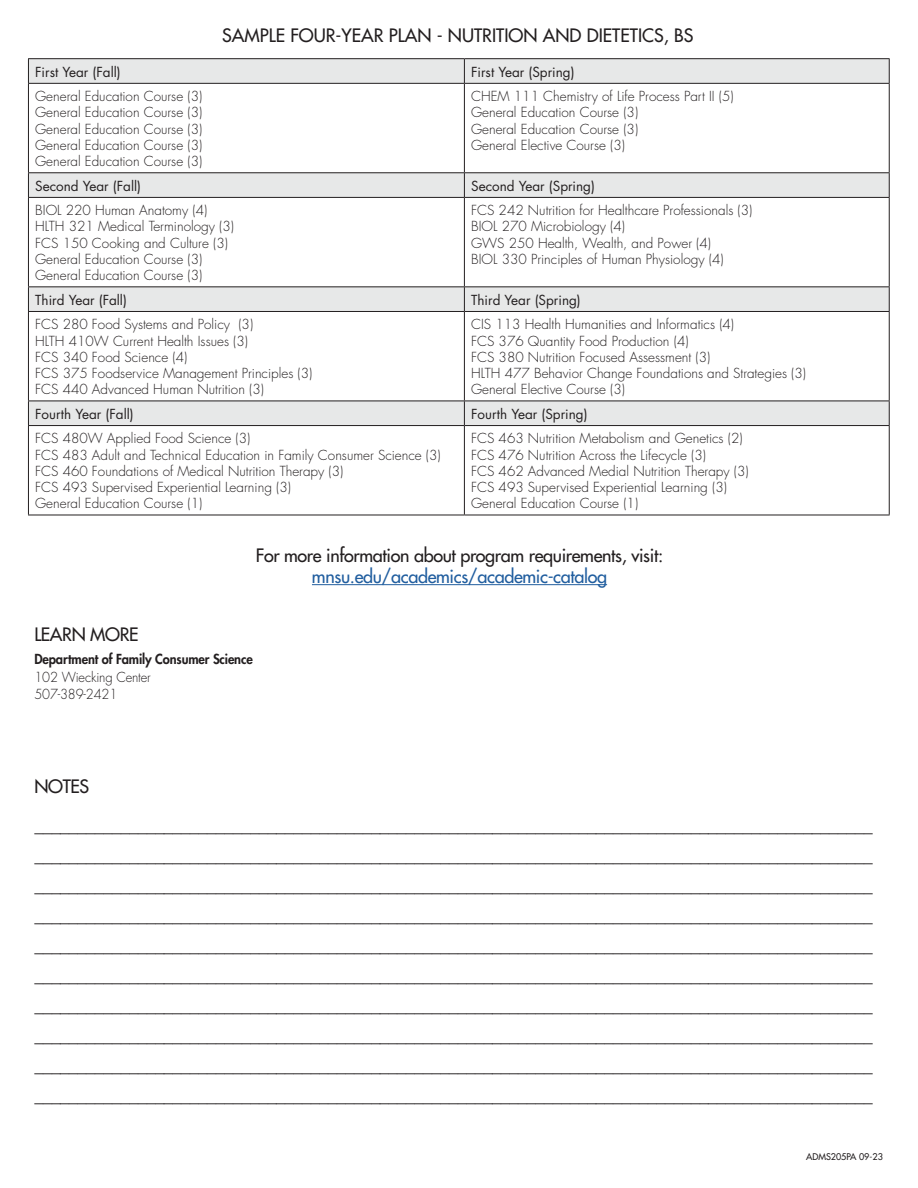
<style>
.page{position:relative;width:918px;height:1188px;background:#fff}
.page>*{position:absolute;margin:0;border:0;box-sizing:border-box;transform-origin:0 0}
.t1{font:500 18px/30px "Futura Std";letter-spacing:-.02em;color:#231f20}
.t2{font:500 18px "Futura Std";color:#231f20}
.t3{font:500 18px "Futura Std";letter-spacing:-.02em;color:#215e9f}
.t4{font:300 13.5px/16.2px "Futura Std";color:#231f20}
.t5{font:13.5px "Futura Std";color:#231f20}
.t6{font:800 13.5px "Futura Std";letter-spacing:-.01em;color:#231f20;scale:.95 1}
.t7{font:300 13.5px/17.2px "Futura Std";color:#231f20;scale:.95 1}
.t8{font:500 9px "Futura Std";color:#231f20}
</style>
<div class="page">
<hr style="left:312px;top:584px;width:295px;height:1px;background:#215e9f">
<svg style="left:29px;top:59px;width:860px;height:366px"></svg>
<hr style="left:28px;top:58px;width:436px;height:1px;background:#231f20">
<svg style="left:28px;top:59px;width:1px;height:24px"></svg>
<hr style="left:464px;top:58px;width:426px;height:1px;background:#231f20">
<svg style="left:464px;top:59px;width:1px;height:24px"></svg>
<svg style="left:889px;top:59px;width:1px;height:24px"></svg>
<hr style="left:28px;top:83px;width:436px;height:1px;background:#231f20">
<hr style="left:28px;top:84px;width:1px;height:88px;background:#231f20">
<hr style="left:464px;top:83px;width:426px;height:1px;background:#231f20">
<hr style="left:464px;top:84px;width:1px;height:88px;background:#231f20">
<hr style="left:889px;top:84px;width:1px;height:88px;background:#231f20">
<hr style="left:28px;top:172px;width:436px;height:1px;background:#231f20">
<svg style="left:28px;top:173px;width:1px;height:24px"></svg>
<hr style="left:464px;top:172px;width:426px;height:1px;background:#231f20">
<svg style="left:464px;top:173px;width:1px;height:24px"></svg>
<svg style="left:889px;top:173px;width:1px;height:24px"></svg>
<hr style="left:28px;top:197px;width:436px;height:1px;background:#231f20">
<hr style="left:28px;top:198px;width:1px;height:88px;background:#231f20">
<hr style="left:464px;top:197px;width:426px;height:1px;background:#231f20">
<hr style="left:464px;top:198px;width:1px;height:88px;background:#231f20">
<hr style="left:889px;top:198px;width:1px;height:88px;background:#231f20">
<hr style="left:28px;top:286px;width:436px;height:1px;background:#231f20">
<svg style="left:28px;top:287px;width:1px;height:24px"></svg>
<hr style="left:464px;top:286px;width:426px;height:1px;background:#231f20">
<svg style="left:464px;top:287px;width:1px;height:24px"></svg>
<svg style="left:889px;top:287px;width:1px;height:24px"></svg>
<hr style="left:28px;top:311px;width:436px;height:1px;background:#231f20">
<hr style="left:28px;top:312px;width:1px;height:89px;background:#231f20">
<hr style="left:464px;top:311px;width:426px;height:1px;background:#231f20">
<hr style="left:464px;top:312px;width:1px;height:89px;background:#231f20">
<hr style="left:889px;top:312px;width:1px;height:89px;background:#231f20">
<hr style="left:28px;top:401px;width:436px;height:1px;background:#231f20">
<svg style="left:28px;top:401px;width:1px;height:24px"></svg>
<hr style="left:464px;top:401px;width:426px;height:1px;background:#231f20">
<svg style="left:464px;top:401px;width:1px;height:24px"></svg>
<svg style="left:889px;top:401px;width:1px;height:24px"></svg>
<hr style="left:28px;top:425px;width:436px;height:1px;background:#231f20">
<hr style="left:28px;top:426px;width:1px;height:89px;background:#231f20">
<hr style="left:464px;top:425px;width:426px;height:1px;background:#231f20">
<hr style="left:464px;top:426px;width:1px;height:89px;background:#231f20">
<hr style="left:889px;top:426px;width:1px;height:89px;background:#231f20">
<hr style="left:28px;top:515px;width:436px;height:1px;background:#231f20">
<hr style="left:464px;top:515px;width:426px;height:1px;background:#231f20">
<h1 class="t2" style="left:222px;top:24px;width:473px">SAMPLE FOUR-YEAR PLAN - NUTRITION AND DIETETICS, BS</h1>
<p class="t5" style="left:35px;top:63px;width:87px">First Year (Fall)</p>
<p class="t5" style="left:471px;top:63px;width:105px">First Year (Spring)</p>
<p class="t4" style="left:35px;top:89px;width:169px;text-align:justify">General Education Course (3)<br>General Education Course (3)<br>General Education Course (3)<br>General Education Course (3)<br>General Education Course (3)</p>
<p class="t4" style="left:471px;top:89px;width:264px">CHEM 111 Chemistry of Life Process Part II (5)<br>General Education Course (3)<br>General Education Course (3)<br>General Elective Course (3)</p>
<p class="t5" style="left:35px;top:177px;width:107px">Second Year (Fall)</p>
<p class="t5" style="left:471px;top:177px;width:125px">Second Year (Spring)</p>
<p class="t4" style="left:35px;top:203px;width:200px">BIOL 220 Human Anatomy (4)<br>HLTH 321 Medical Terminology (3)<br>FCS 150 Cooking and Culture (3)<br>General Education Course (3)<br>General Education Course (3)</p>
<p class="t4" style="left:471px;top:203px;width:283px">FCS 242 Nutrition for Healthcare Professionals (3)<br>BIOL 270 Microbiology (4)<br>GWS 250 Health, Wealth, and Power (4)<br>BIOL 330 Principles of Human Physiology (4)</p>
<p class="t5" style="left:35px;top:291px;width:93px">Third Year (Fall)</p>
<p class="t5" style="left:471px;top:291px;width:111px">Third Year (Spring)</p>
<p class="t4" style="left:35px;top:317px;width:279px">FCS 280 Food Systems and Policy (3)<br>HLTH 410W Current Health Issues (3)<br>FCS 340 Food Science (4)<br>FCS 375 Foodservice Management Principles (3)<br>FCS 440 Advanced Human Nutrition (3)</p>
<p class="t4" style="left:471px;top:317px;width:337px">CIS 113 Health Humanities and Informatics (4)<br>FCS 376 Quantity Food Production (4)<br>FCS 380 Nutrition Focused Assessment (3)<br>HLTH 477 Behavior Change Foundations and Strategies (3)<br>General Elective Course (3)</p>
<p class="t5" style="left:35px;top:405px;width:100px">Fourth Year (Fall)</p>
<p class="t5" style="left:471px;top:405px;width:118px">Fourth Year (Spring)</p>
<p class="t4" style="left:35px;top:431px;width:407px">FCS 480W Applied Food Science (3)<br>FCS 483 Adult and Technical Education in Family Consumer Science (3)<br>FCS 460 Foundations of Medical Nutrition Therapy (3)<br>FCS 493 Supervised Experiential Learning (3)<br>General Education Course (1)</p>
<p class="t4" style="left:471px;top:431px;width:279px">FCS 463 Nutrition Metabolism and Genetics (2)<br>FCS 476 Nutrition Across the Lifecycle (3)<br>FCS 462 Advanced Medial Nutrition Therapy (3)<br>FCS 493 Supervised Experiential Learning (3)<br>General Education Course (1)</p>
<h1 class="t1" style="left:256px;top:540px;width:409px">For more information about program requirements, visit:</h1>
<h1 class="t3" style="left:312px;top:565px;width:297px">mnsu.edu/academics/academic-catalog</h1>
<h1 class="t1" style="left:34px;top:620px;width:106px">LEARN MORE</h1>
<p class="t6" style="left:34px;top:651px;width:231px">Department of Family Consumer Science</p>
<p class="t7" style="left:34px;top:668px;width:124px">102 Wiecking Center<br>507-389-2421</p>
<h1 class="t1" style="left:34px;top:767px;width:840px;line-height:39px">NOTES _________________________________________________________________________________________________</h1>
<p class="t1" style="left:34px;top:840px;width:840px;text-align:justify">_________________________________________________________________________________________________ _________________________________________________________________________________________________ _________________________________________________________________________________________________ _________________________________________________________________________________________________ _________________________________________________________________________________________________ _________________________________________________________________________________________________ _________________________________________________________________________________________________ _________________________________________________________________________________________________ _________________________________________________________________________________________________</p>
<p class="t8" style="left:806px;top:1151px;width:78px">ADMS205PA 09-23</p>
</div>
